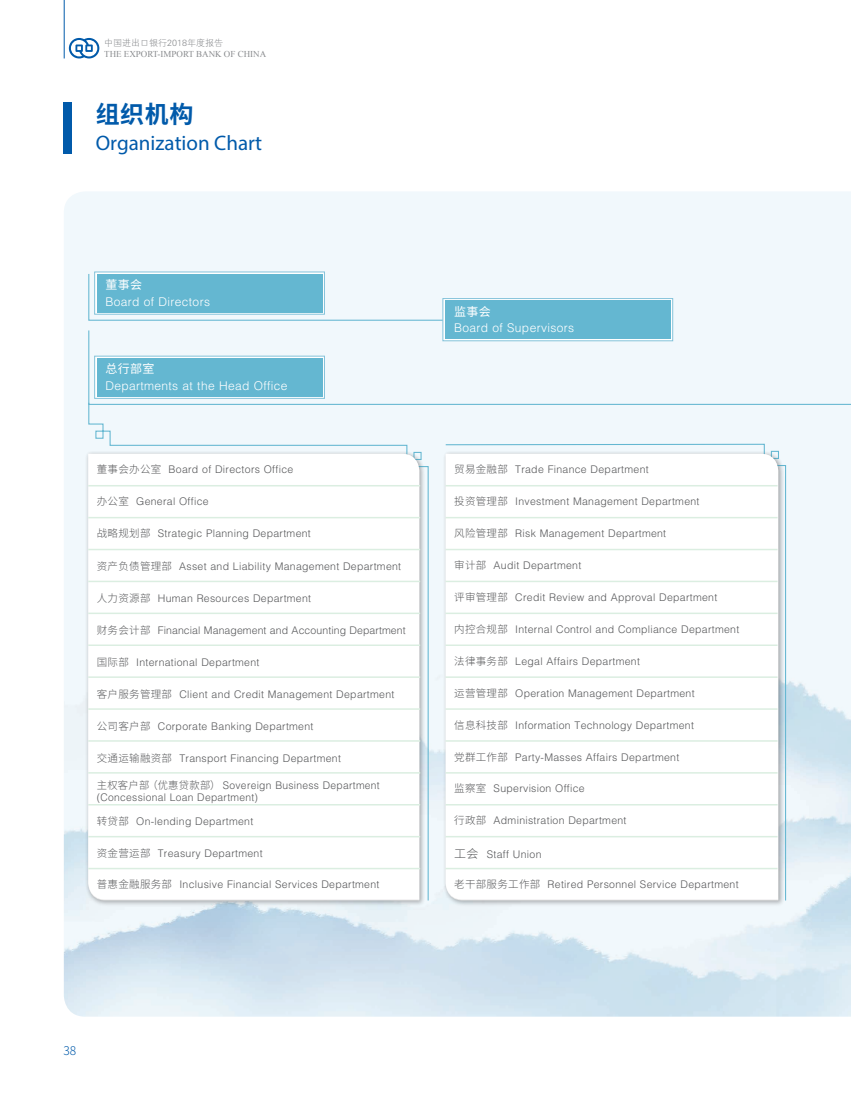
<style>
.page{position:relative;width:851px;height:1106px;background:#fff}
.page>*{position:absolute;margin:0;border:0;box-sizing:border-box;transform-origin:0 0}
.t1{font:700 24px "Source Han Sans CN";color:#015aaa}
.t2{font:21px "Myriad Pro";color:#015aaa}
.t3{font:300 12px "Helvetica LT Std";letter-spacing:.03em;color:#fff}
.t4{font:12px "Source Han Sans CN";letter-spacing:.03em;color:#fff}
.t5{font:300 12px "Source Han Sans CN";color:#015aaa}
.t6{font:300 10.5px/12px "Helvetica LT Std";letter-spacing:.03em;color:#57585a}
.t7{font:300 10.5px "Helvetica LT Std";letter-spacing:.01em;color:#57585a}
.t8{font:300 10.5px "Source Han Sans CN";letter-spacing:.03em;color:#57585a}
.t9{font:300 10.5px "Source Han Sans CN";letter-spacing:.03em;color:#57585a;scale:.94 1}
.t10{font:9px "Times New Roman";color:#8a8c8f}
.t11{font:9px "FZXH1 K GBK1 0";color:#8a8c8f}
.s1{font-family:"Source Han Sans CN"}
.s2{font-family:"Source Han Sans CN";font-size:12px}
</style>
<div class="page">
<svg style="left:69px;top:38px;width:30px;height:20px"></svg>
<hr style="left:64px;top:0;width:1px;height:58px;background:#015aaa">
<div style="left:64px;top:102px;width:8px;height:51px;background:#015aaa"></div>
<svg style="left:88px;top:405px;width:341px;height:496px"></svg>
<svg style="left:444px;top:443px;width:342px;height:458px"></svg>
<div style="left:88px;top:329px;width:762px;height:76px;background:#f1f8fc"></div>
<svg style="left:88px;top:273px;width:363px;height:48px"></svg>
<div style="left:94px;top:271px;width:231px;height:43px;background:#fff;border:1px solid #84c3da"></div>
<div style="left:97px;top:274px;width:225px;height:38px;background:#64b7d1"></div>
<svg style="left:442px;top:298px;width:231px;height:43px"></svg>
<div style="left:445px;top:300px;width:225px;height:39px;background:#64b7d1"></div>
<svg style="left:94px;top:356px;width:231px;height:43px"></svg>
<div style="left:97px;top:358px;width:225px;height:38px;background:#64b7d1"></div>
<div style="left:85px;top:450px;width:340px;height:455px;background:#231f20;opacity:.2"></div>
<svg style="left:88px;top:454px;width:331px;height:445px"></svg>
<hr style="left:88px;top:485px;width:332px;height:1px;background:#dbeee1">
<hr style="left:88px;top:517px;width:332px;height:1px;background:#dbeee1">
<hr style="left:88px;top:549px;width:332px;height:1px;background:#dbeee1">
<hr style="left:88px;top:580px;width:332px;height:2px;background:#dbeee1">
<hr style="left:88px;top:612px;width:332px;height:2px;background:#dbeee1">
<hr style="left:88px;top:644px;width:332px;height:2px;background:#dbeee1">
<hr style="left:88px;top:676px;width:332px;height:2px;background:#dbeee1">
<hr style="left:88px;top:708px;width:332px;height:1px;background:#dbeee1">
<hr style="left:88px;top:740px;width:332px;height:1px;background:#dbeee1">
<hr style="left:88px;top:772px;width:332px;height:1px;background:#dbeee1">
<hr style="left:88px;top:804px;width:332px;height:1px;background:#dbeee1">
<hr style="left:88px;top:836px;width:332px;height:1px;background:#dbeee1">
<hr style="left:88px;top:867px;width:332px;height:2px;background:#dbeee1">
<div style="left:442px;top:450px;width:342px;height:455px;background:#231f20;opacity:.2"></div>
<svg style="left:445px;top:454px;width:333px;height:445px"></svg>
<hr style="left:445px;top:485px;width:332px;height:1px;background:#dbeee1">
<hr style="left:445px;top:517px;width:332px;height:1px;background:#dbeee1">
<hr style="left:445px;top:549px;width:332px;height:1px;background:#dbeee1">
<hr style="left:445px;top:580px;width:332px;height:2px;background:#dbeee1">
<hr style="left:445px;top:612px;width:332px;height:2px;background:#dbeee1">
<hr style="left:445px;top:644px;width:332px;height:2px;background:#dbeee1">
<hr style="left:445px;top:676px;width:332px;height:2px;background:#dbeee1">
<hr style="left:445px;top:708px;width:332px;height:1px;background:#dbeee1">
<hr style="left:445px;top:740px;width:332px;height:1px;background:#dbeee1">
<hr style="left:445px;top:772px;width:332px;height:1px;background:#dbeee1">
<hr style="left:445px;top:804px;width:332px;height:1px;background:#dbeee1">
<hr style="left:445px;top:836px;width:332px;height:1px;background:#dbeee1">
<hr style="left:445px;top:867px;width:332px;height:2px;background:#dbeee1">
<p class="t11" style="left:104px;top:38px;width:120px">中国进出口银行2018年度报告</p>
<p class="t10" style="left:104px;top:48px;width:163px">THE EXPORT-IMPORT BANK OF CHINA</p>
<h1 class="t1" style="left:96px;top:101px;width:99px">组织机构</h1>
<h2 class="t2" style="left:96px;top:130px;width:168px">Organization Chart</h2>
<p class="t4" style="left:105px;top:278px;width:38px">董事会</p>
<p class="t3" style="left:105px;top:294px;width:106px">Board of Directors</p>
<p class="t4" style="left:105px;top:362px;width:51px">总行部室</p>
<p class="t3" style="left:105px;top:378px;width:183px">Departments at the Head Office</p>
<p class="t6" style="left:97px;top:463px;width:198px"><span class="s1">董事会办公室</span> Board of Directors Office</p>
<p class="t6" style="left:97px;top:495px;width:113px"><span class="s1">办公室</span> General Office</p>
<p class="t6" style="left:97px;top:527px;width:215px"><span class="s1">战略规划部</span> Strategic Planning Department</p>
<p class="t6" style="left:97px;top:560px;width:306px"><span class="s1">资产负债管理部</span> Asset and Liability Management Department</p>
<p class="t6" style="left:97px;top:592px;width:216px"><span class="s1">人力资源部</span> Human Resources Department</p>
<p class="t7" style="left:97px;top:623px;width:310px"><span class="s1">财务会计部</span> Financial Management and Accounting Department</p>
<p class="t6" style="left:97px;top:656px;width:164px"><span class="s1">国际部</span> International Department</p>
<p class="t6" style="left:97px;top:688px;width:299px"><span class="s1">客户服务管理部</span> Client and Credit Management Department</p>
<p class="t6" style="left:97px;top:720px;width:218px"><span class="s1">公司客户部</span> Corporate Banking Department</p>
<p class="t6" style="left:97px;top:751px;width:245px"><span class="s1">交通运输融资部</span> Transport Financing Department</p>
<p class="t6" style="left:97px;top:779px;width:284px"><span class="s1">主权客户部（优惠贷款部）</span> Sovereign Business Department (Concessional Loan Department)</p>
<p class="t6" style="left:97px;top:815px;width:158px"><span class="s1">转贷部</span> On-lending Department</p>
<p class="t6" style="left:97px;top:847px;width:167px"><span class="s1">资金营运部</span> Treasury Department</p>
<p class="t6" style="left:97px;top:878px;width:284px"><span class="s1">普惠金融服务部</span> Inclusive Financial Services Department</p>
<p class="t9" style="left:117px;top:592px;width:33px">资源部</p>
<p class="t8" style="left:97px;top:783px;width:125px">主权客户部（优惠贷款部）</p>
<p class="t4" style="left:454px;top:305px;width:38px">监事会</p>
<p class="t3" style="left:454px;top:320px;width:121px">Board of Supervisors</p>
<p class="t6" style="left:454px;top:463px;width:196px"><span class="s1">贸易金融部</span> Trade Finance Department</p>
<p class="t6" style="left:454px;top:495px;width:247px"><span class="s1">投资管理部</span> Investment Management Department</p>
<p class="t6" style="left:454px;top:527px;width:213px"><span class="s1">风险管理部</span> Risk Management Department</p>
<p class="t6" style="left:454px;top:559px;width:128px"><span class="s1">审计部</span> Audit Department</p>
<p class="t6" style="left:454px;top:591px;width:264px"><span class="s1">评审管理部</span> Credit Review and Approval Department</p>
<p class="t6" style="left:454px;top:623px;width:286px"><span class="s1">内控合规部</span> Internal Control and Compliance Department</p>
<p class="t6" style="left:454px;top:655px;width:187px"><span class="s1">法律事务部</span> Legal Affairs Department</p>
<p class="t6" style="left:454px;top:687px;width:242px"><span class="s1">运营管理部</span> Operation Management Department</p>
<p class="t6" style="left:454px;top:719px;width:241px"><span class="s1">信息科技部</span> Information Technology Department</p>
<p class="t6" style="left:454px;top:750px;width:227px"><span class="s1">党群工作部</span> Party-Masses Affairs Department</p>
<p class="t6" style="left:454px;top:782px;width:132px"><span class="s1">监察室</span> Supervision Office</p>
<p class="t6" style="left:454px;top:814px;width:174px"><span class="s1">行政部</span> Administration Department</p>
<p class="t6" style="left:454px;top:848px;width:89px"><span class="s2">工会</span> Staff Union</p>
<p class="t6" style="left:454px;top:878px;width:286px"><span class="s1">老干部服务工作部</span> Retired Personnel Service Department</p>
<p class="t5" style="left:64px;top:1044px;width:14px">38</p>
</div>
